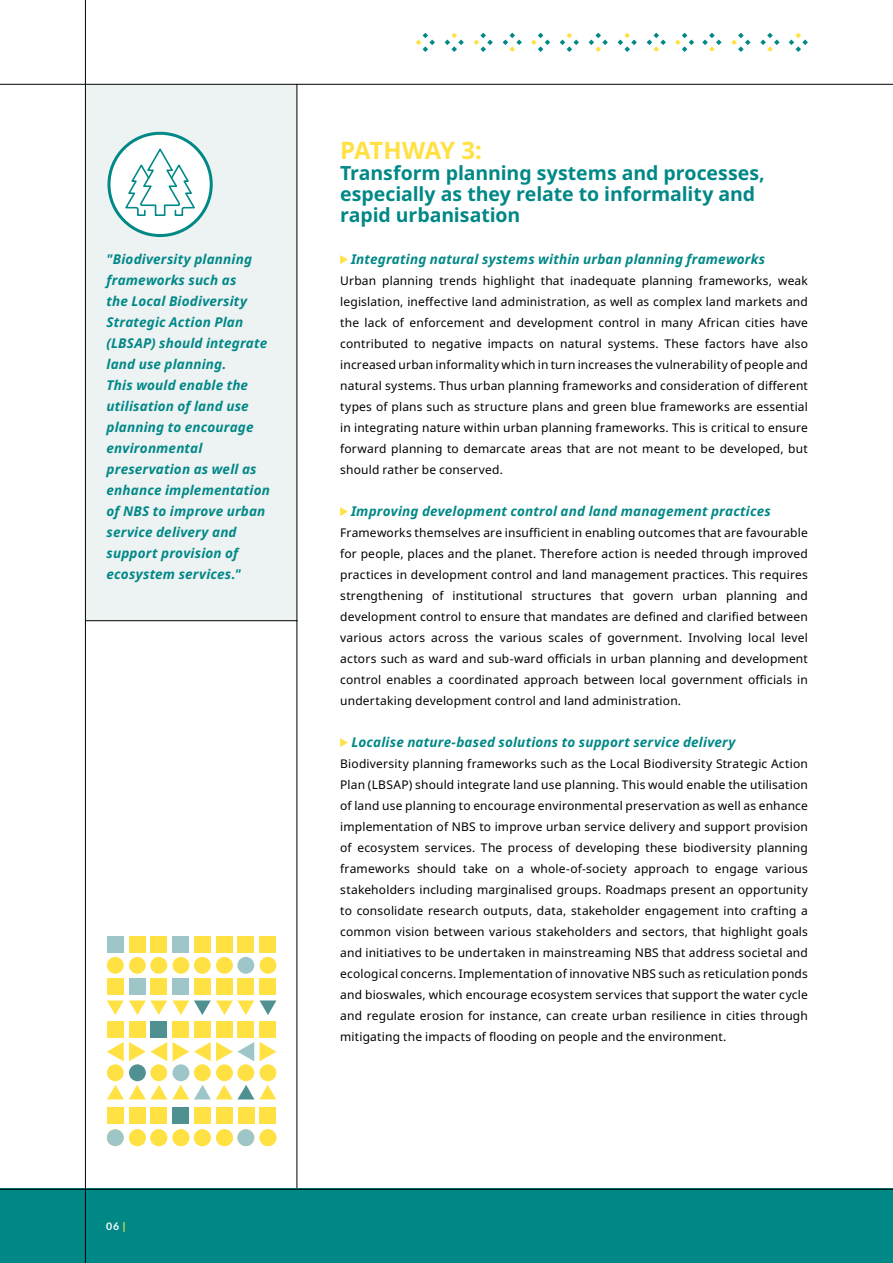
<style>
.page{position:relative;width:893px;height:1263px;background:#fff}
.page>*{position:absolute;margin:0;border:0;box-sizing:border-box;transform-origin:0 0}
.t1{font:700 24px "Noto Sans";letter-spacing:-.03em;color:#ffe144}
.t2{font:700 19.5px/21px "Noto Sans";letter-spacing:-.005em;color:#008887}
.t3{font:italic 700 13.5px/21px "Noto Sans";letter-spacing:.015em;color:#008887}
.t4{font:12px/21px "Noto Sans";letter-spacing:.015em;color:#000;text-align:justify}
.t5{font:700 10.5px "Lato";color:#fff}
.s1{color:#ffe144}
</style>
<div class="page">
<div style="left:87px;top:85px;width:210px;height:535px;background:#edf2f3"></div>
<hr style="left:297px;top:84px;width:1px;height:1104px;background:#000">
<hr style="left:85px;top:620px;width:213px;height:1px;background:#000">
<div style="left:0;top:1189px;width:893px;height:74px;background:#008887"></div>
<hr style="left:0;top:84px;width:893px;height:1px;background:#000">
<hr style="left:85px;top:0;width:1px;height:1263px;background:#000">
<hr style="left:0;top:1189px;width:893px;height:1px;background:#000">
<svg style="left:503px;top:33px;width:19px;height:19px"></svg>
<svg style="left:531px;top:33px;width:19px;height:19px"></svg>
<svg style="left:474px;top:33px;width:19px;height:19px"></svg>
<svg style="left:416px;top:33px;width:19px;height:19px"></svg>
<svg style="left:445px;top:33px;width:19px;height:19px"></svg>
<svg style="left:647px;top:33px;width:19px;height:19px"></svg>
<svg style="left:675px;top:33px;width:19px;height:19px"></svg>
<svg style="left:618px;top:33px;width:19px;height:19px"></svg>
<svg style="left:560px;top:33px;width:19px;height:19px"></svg>
<svg style="left:589px;top:33px;width:19px;height:19px"></svg>
<svg style="left:760px;top:33px;width:20px;height:19px"></svg>
<svg style="left:789px;top:33px;width:19px;height:19px"></svg>
<svg style="left:731px;top:33px;width:19px;height:19px"></svg>
<svg style="left:702px;top:33px;width:20px;height:19px"></svg>
<svg style="left:340px;top:255px;width:8px;height:9px"></svg>
<svg style="left:340px;top:507px;width:8px;height:9px"></svg>
<svg style="left:340px;top:738px;width:8px;height:9px"></svg>
<svg style="left:109px;top:133px;width:102px;height:103px;background:#e1f1f0"></svg>
<div style="left:107px;top:132px;width:106px;height:105px;border:3px solid #008887;border-radius:50%"></div>
<svg style="left:123px;top:146px;width:74px;height:71px;background:#deefef"></svg>
<div style="left:194px;top:1129px;width:17px;height:17px;background:#ffe144;border-radius:50%"></div>
<div style="left:194px;top:1064px;width:17px;height:17px;background:#ffe144;border-radius:50%"></div>
<div style="left:194px;top:957px;width:17px;height:17px;background:#ffe144;border-radius:50%"></div>
<div style="left:194px;top:936px;width:17px;height:17px;background:#ffe144"></div>
<div style="left:194px;top:1107px;width:17px;height:17px;background:#ffe144"></div>
<div style="left:194px;top:978px;width:17px;height:17px;background:#ffe144"></div>
<div style="left:194px;top:1021px;width:17px;height:16px;background:#ffe144"></div>
<div style="left:216px;top:1129px;width:17px;height:17px;background:#ffe144;border-radius:50%"></div>
<div style="left:216px;top:1064px;width:17px;height:17px;background:#ffe144;border-radius:50%"></div>
<div style="left:216px;top:957px;width:17px;height:17px;background:#ffe144;border-radius:50%"></div>
<div style="left:216px;top:936px;width:17px;height:17px;background:#ffe144"></div>
<div style="left:216px;top:1107px;width:17px;height:17px;background:#ffe144"></div>
<div style="left:216px;top:978px;width:17px;height:17px;background:#ffe144"></div>
<div style="left:216px;top:1021px;width:17px;height:16px;background:#ffe144"></div>
<div style="left:237px;top:1129px;width:17px;height:17px;background:#9ec6c9;border-radius:50%"></div>
<div style="left:237px;top:1064px;width:17px;height:17px;background:#ffe144;border-radius:50%"></div>
<div style="left:237px;top:957px;width:17px;height:17px;background:#9ec6c9;border-radius:50%"></div>
<div style="left:237px;top:936px;width:17px;height:17px;background:#ffe144"></div>
<div style="left:238px;top:1107px;width:16px;height:17px;background:#ffe144"></div>
<div style="left:237px;top:978px;width:17px;height:17px;background:#ffe144"></div>
<div style="left:237px;top:1021px;width:17px;height:16px;background:#ffe144"></div>
<svg style="left:259px;top:1129px;width:17px;height:17px"></svg>
<div style="left:260px;top:1129px;width:16px;height:17px;background:#ffe144;border-radius:50%"></div>
<div style="left:260px;top:1064px;width:16px;height:17px;background:#ffe144;border-radius:50%"></div>
<div style="left:260px;top:957px;width:16px;height:17px;background:#ffe144;border-radius:50%"></div>
<div style="left:260px;top:936px;width:16px;height:17px;background:#ffe144"></div>
<svg style="left:260px;top:1000px;width:16px;height:15px"></svg>
<div style="left:259px;top:1107px;width:17px;height:17px;background:#ffe144"></div>
<div style="left:260px;top:978px;width:16px;height:17px;background:#ffe144"></div>
<div style="left:260px;top:1021px;width:16px;height:16px;background:#ffe144"></div>
<svg style="left:260px;top:1042px;width:16px;height:19px"></svg>
<div style="left:107px;top:1129px;width:17px;height:17px;background:#9ec6c9;border-radius:50%"></div>
<div style="left:107px;top:1064px;width:17px;height:17px;background:#ffe144;border-radius:50%"></div>
<div style="left:107px;top:957px;width:17px;height:17px;background:#ffe144;border-radius:50%"></div>
<div style="left:107px;top:936px;width:17px;height:17px;background:#9ec6c9"></div>
<div style="left:107px;top:1107px;width:17px;height:17px;background:#ffe144"></div>
<div style="left:107px;top:978px;width:17px;height:17px;background:#ffe144"></div>
<div style="left:107px;top:1021px;width:17px;height:16px;background:#ffe144"></div>
<div style="left:129px;top:1129px;width:17px;height:17px;background:#ffe144;border-radius:50%"></div>
<div style="left:129px;top:1064px;width:17px;height:17px;background:#4f9191;border-radius:50%"></div>
<div style="left:129px;top:957px;width:17px;height:17px;background:#ffe144;border-radius:50%"></div>
<div style="left:129px;top:936px;width:17px;height:17px;background:#ffe144"></div>
<div style="left:129px;top:1107px;width:17px;height:17px;background:#ffe144"></div>
<div style="left:129px;top:978px;width:17px;height:17px;background:#9ec6c9"></div>
<div style="left:129px;top:1021px;width:17px;height:16px;background:#ffe144"></div>
<div style="left:150px;top:1129px;width:17px;height:17px;background:#ffe144;border-radius:50%"></div>
<div style="left:150px;top:1064px;width:17px;height:17px;background:#ffe144;border-radius:50%"></div>
<div style="left:150px;top:957px;width:17px;height:17px;background:#ffe144;border-radius:50%"></div>
<div style="left:150px;top:936px;width:17px;height:17px;background:#ffe144"></div>
<div style="left:151px;top:1107px;width:16px;height:17px;background:#ffe144"></div>
<div style="left:150px;top:978px;width:17px;height:17px;background:#ffe144"></div>
<div style="left:150px;top:1021px;width:17px;height:16px;background:#4f9191"></div>
<svg style="left:107px;top:1042px;width:60px;height:19px"></svg>
<div style="left:172px;top:1129px;width:17px;height:17px;background:#ffe144;border-radius:50%"></div>
<div style="left:172px;top:1064px;width:17px;height:17px;background:#9ec6c9;border-radius:50%"></div>
<div style="left:172px;top:957px;width:17px;height:17px;background:#ffe144;border-radius:50%"></div>
<div style="left:173px;top:936px;width:16px;height:17px;background:#9ec6c9"></div>
<svg style="left:107px;top:1000px;width:147px;height:15px"></svg>
<div style="left:172px;top:1107px;width:17px;height:17px;background:#4f9191"></div>
<div style="left:173px;top:978px;width:16px;height:17px;background:#9ec6c9"></div>
<div style="left:172px;top:1021px;width:17px;height:16px;background:#ffe144"></div>
<svg style="left:107px;top:1085px;width:169px;height:14px"></svg>
<svg style="left:173px;top:1042px;width:81px;height:19px"></svg>
<p class="t3" style="left:107px;top:249px;width:165px">"Biodiversity planning frameworks such as<br>the Local Biodiversity<br>Strategic Action Plan (LBSAP) should integrate land use planning.<br>This would enable the utilisation of land use planning to encourage environmental preservation as well as enhance implementation of NBS to improve urban service delivery and support provision of ecosystem services."</p>
<h1 class="t1" style="left:340px;top:133px;width:143px">PATHWAY 3:</h1>
<h2 class="t2" style="left:340px;top:163px;width:426px">Transform planning systems and processes, especially as they relate to informality and rapid urbanisation</h2>
<p class="t3" style="left:351px;top:249px;width:416px">Integrating natural systems within urban planning frameworks</p>
<p class="t4" style="left:340px;top:270px;width:469px">Urban planning trends highlight that inadequate planning frameworks, weak legislation, ineffective land administration, as well as complex land markets and the lack of enforcement and development control in many African cities have contributed to negative impacts on natural systems. These factors have also increased urban informality which in turn increases the vulnerability of people and natural systems. Thus urban planning frameworks and consideration of different types of plans such as structure plans and green blue frameworks are essential in integrating nature within urban planning frameworks. This is critical to ensure forward planning to demarcate areas that are not meant to be developed, but should rather be conserved.</p>
<p class="t3" style="left:351px;top:501px;width:421px">Improving development control and land management practices</p>
<p class="t4" style="left:340px;top:522px;width:469px">Frameworks themselves are insufficient in enabling outcomes that are favourable for people, places and the planet. Therefore action is needed through improved practices in development control and land management practices. This requires strengthening of institutional structures that govern urban planning and development control to ensure that mandates are defined and clarified between various actors across the various scales of government. Involving local level actors such as ward and sub-ward officials in urban planning and development control enables a coordinated approach between local government officials in undertaking development control and land administration.</p>
<p class="t3" style="left:351px;top:732px;width:386px">Localise nature-based solutions to support service delivery</p>
<p class="t4" style="left:340px;top:753px;width:469px">Biodiversity planning frameworks such as the Local Biodiversity Strategic Action Plan (LBSAP) should integrate land use planning. This would enable the utilisation of land use planning to encourage environmental preservation as well as enhance implementation of NBS to improve urban service delivery and support provision of ecosystem services. The process of developing these biodiversity planning frameworks should take on a whole-of-society approach to engage various stakeholders including marginalised groups. Roadmaps present an opportunity to consolidate research outputs, data, stakeholder engagement into crafting a common vision between various stakeholders and sectors, that highlight goals and initiatives to be undertaken in mainstreaming NBS that address societal and ecological concerns. Implementation of innovative NBS such as reticulation ponds and bioswales, which encourage ecosystem services that support the water cycle and regulate erosion for instance, can create urban resilience in cities through mitigating the impacts of flooding on people and the environment.</p>
<p class="t5" style="left:106px;top:1218px;width:21px">06 <span class="s1">|</span></p>
</div>
